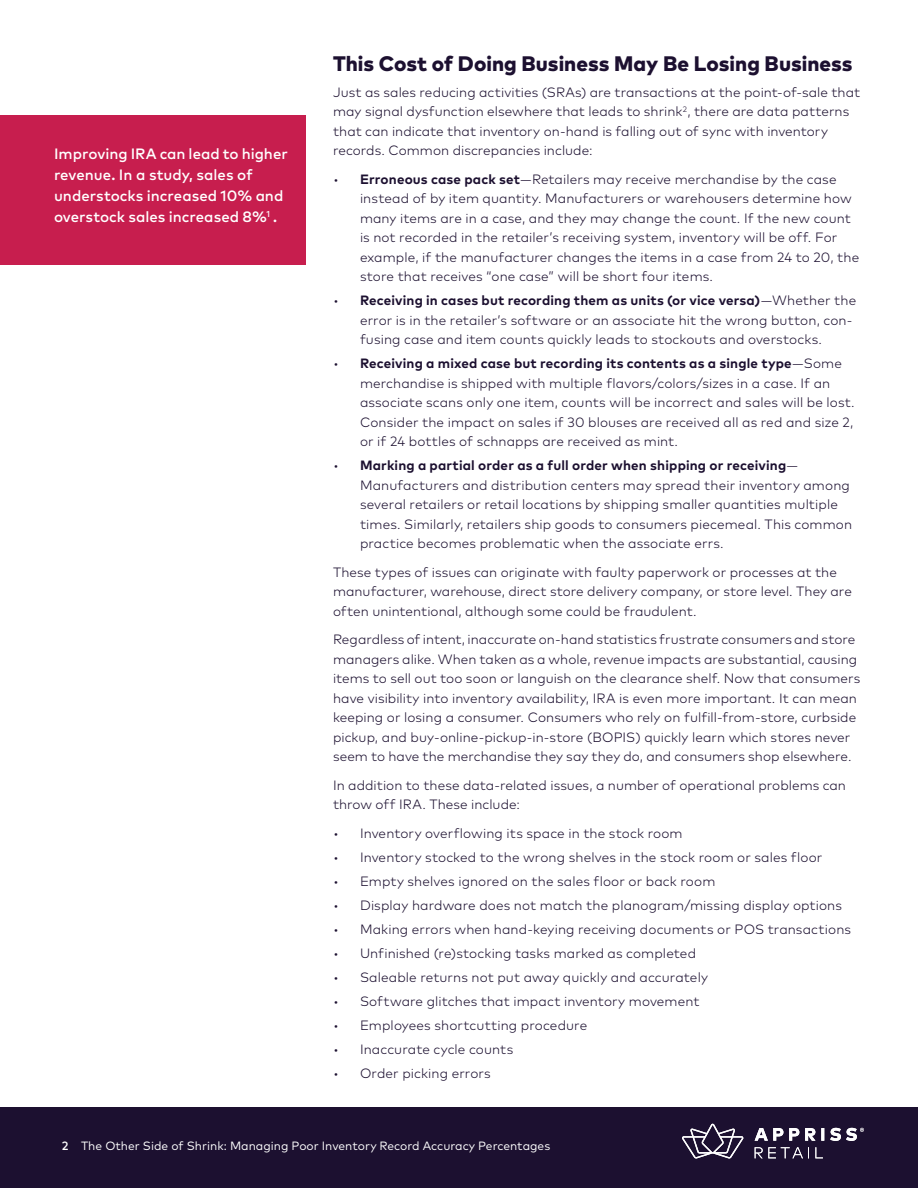
<style>
.page{position:relative;width:918px;height:1188px;background:#fff}
.page>*{position:absolute;margin:0;border:0;box-sizing:border-box;transform-origin:0 0}
.Subhead_1{font:800 21px "Mark OT";color:#1c1030}
.Body_1{font:500 15px/21px "Mark OT";color:#fff}
.Body_1-2{font:300 13.5px/19.5px "Mark OT";letter-spacing:.005em;color:#1c1030}
.t1{font:12px "Mark OT";color:#fff}
.s1{font-weight:700}
.s2{font-weight:500}
</style>
<div class="page">
<div style="left:0;top:1107px;width:918px;height:81px;background:#1c1030"></div>
<svg style="left:755px;top:1128px;width:109px;height:13px"></svg>
<svg style="left:682px;top:1124px;width:62px;height:35px"></svg>
<svg style="left:755px;top:1147px;width:68px;height:11px"></svg>
<div style="left:0;top:115px;width:306px;height:150px;background:#c71e4e"></div>
<p class="Body_1" style="left:54px;top:142px;width:235px">Improving IRA can lead to higher revenue. In a study, sales of understocks increased 10% and overstock sales increased 8%<sup>1</sup> .</p>
<p class="Subhead_1" style="left:333px;top:49px;width:521px">This Cost of Doing Business May Be Losing Business</p>
<p class="Body_1-2" style="left:333px;top:82px;width:529px">Just as sales reducing activities (SRAs) are transactions at the point-of-sale that may signal dysfunction elsewhere that leads to shrink<sup>2</sup>, there are data patterns that can indicate that inventory on-hand is falling out of sync with inventory records. Common discrepancies include:</p>
<p class="Body_1-2" style="left:360px;top:169px;width:501px;text-indent:-27px">• <span class="s1">Erroneous case pack set</span>—Retailers may receive merchandise by the case instead of by item quantity. Manufacturers or warehousers determine how many items are in a case, and they may change the count. If the new count is not recorded in the retailer’s receiving system, inventory will be off. For example, if the manufacturer changes the items in a case from 24 to 20, the store that receives “one case” will be short four items.</p>
<p class="Body_1-2" style="left:360px;top:291px;width:498px;text-indent:-27px">• <span class="s1">Receiving in cases but recording them as units (or vice versa)</span>—Whether the error is in the retailer’s software or an associate hit the wrong button, con&shy;fusing case and item counts quickly leads to stockouts and overstocks.</p>
<p class="Body_1-2" style="left:360px;top:354px;width:496px;text-indent:-27px">• <span class="s1">Receiving a mixed case but recording its contents as a single type</span>—Some merchandise is shipped with multiple flavors/colors/sizes in a case. If an associate scans only one item, counts will be incorrect and sales will be lost.<br>Consider the impact on sales if 30 blouses are received all as red and size 2, or if 24 bottles of schnapps are received as mint.</p>
<p class="Body_1-2" style="left:360px;top:456px;width:494px;text-indent:-27px">• <span class="s1">Marking a partial order as a full order when shipping or receiving</span>— Manufacturers and distribution centers may spread their inventory among several retailers or retail locations by shipping smaller quantities multiple times. Similarly, retailers ship goods to consumers piecemeal. This common practice becomes problematic when the associate errs.</p>
<p class="Body_1-2" style="left:333px;top:562px;width:520px">These types of issues can originate with faulty paperwork or processes at the manufacturer, warehouse, direct store delivery company, or store level. They are often unintentional, although some could be fraudulent.</p>
<p class="Body_1-2" style="left:333px;top:630px;width:529px">Regardless of intent, inaccurate on-hand statistics frustrate consumers and store managers alike. When taken as a whole, revenue impacts are substantial, causing items to sell out too soon or languish on the clearance shelf. Now that consumers have visibility into inventory availability, IRA is even more important. It can mean keeping or losing a consumer. Consumers who rely on fulfill-from-store, curbside pickup, and buy-online-pickup-in-store (BOPIS) quickly learn which stores never seem to have the merchandise they say they do, and consumers shop elsewhere.</p>
<p class="Body_1-2" style="left:333px;top:775px;width:515px">In addition to these data-related issues, a number of operational problems can throw off IRA. These include:</p>
<p class="Body_1-2" style="left:333px;top:823px;width:351px">• Inventory overflowing its space in the stock room</p>
<p class="Body_1-2" style="left:333px;top:847px;width:491px">• Inventory stocked to the wrong shelves in the stock room or sales floor</p>
<p class="Body_1-2" style="left:333px;top:871px;width:384px">• Empty shelves ignored on the sales floor or back room</p>
<p class="Body_1-2" style="left:333px;top:895px;width:511px">• Display hardware does not match the planogram/missing display options</p>
<p class="Body_1-2" style="left:333px;top:919px;width:520px">• Making errors when hand-keying receiving documents or POS transactions</p>
<p class="Body_1-2" style="left:333px;top:943px;width:365px">• Unfinished (re)stocking tasks marked as completed</p>
<p class="Body_1-2" style="left:333px;top:967px;width:377px">• Saleable returns not put away quickly and accurately</p>
<p class="Body_1-2" style="left:333px;top:991px;width:368px">• Software glitches that impact inventory movement</p>
<p class="Body_1-2" style="left:333px;top:1015px;width:256px">• Employees shortcutting procedure</p>
<p class="Body_1-2" style="left:333px;top:1039px;width:182px">• Inaccurate cycle counts</p>
<p class="Body_1-2" style="left:333px;top:1063px;width:159px">• Order picking errors</p>
<p class="t1" style="left:62px;top:1138px;width:490px"><span class="s2">2</span> The Other Side of Shrink: Managing Poor Inventory Record Accuracy Percentages</p>
</div>
